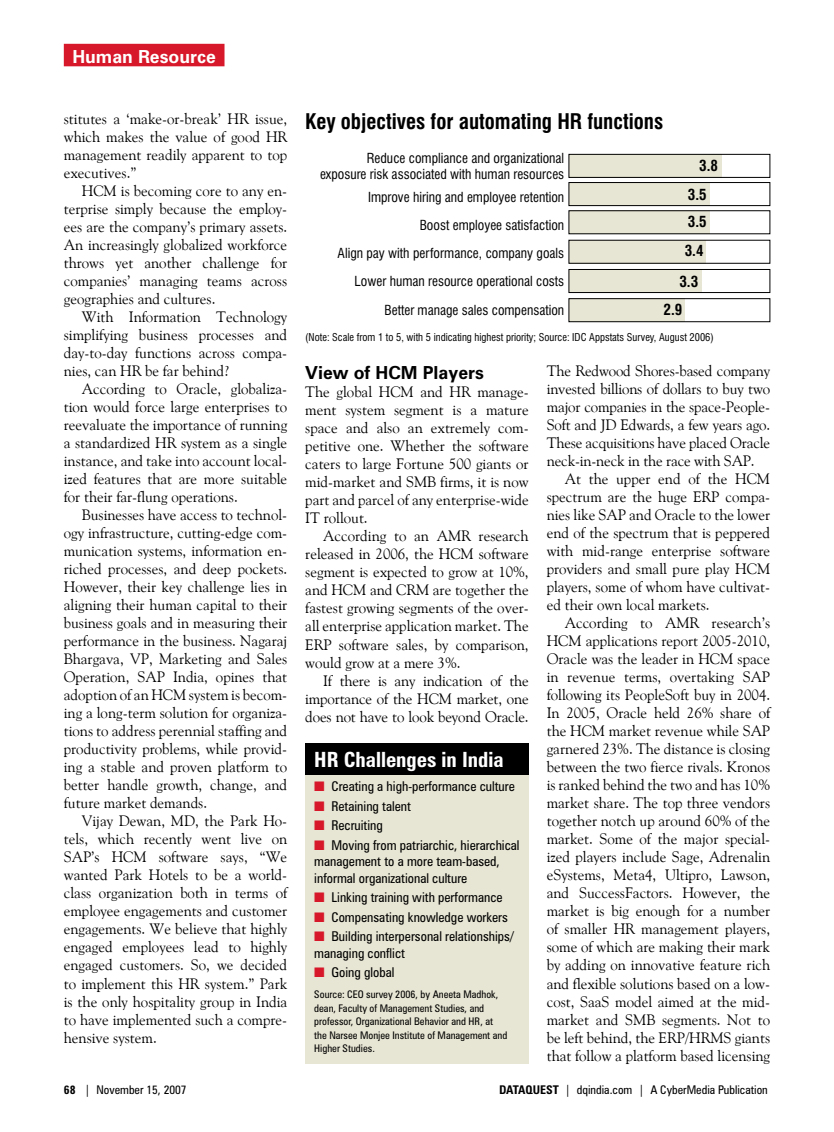
<style>
.page{position:relative;width:834px;height:1132px;background:#fff}
.page>*{position:absolute;margin:0;border:0;box-sizing:border-box;transform-origin:0 0}
.t1{font:700 condensed 21px "Swiss 721 BT";color:#000}
.t2{font:700 condensed 21px "Zurich BT";color:#fff}
.t3{font:700 18px "Zurich BT";color:#000}
.t4{font:700 18px "Zurich BT";color:#fff}
.t5{font:15px/18px "Goudy Old Style";color:#000;text-align:justify}
.t6{font:700 condensed 15px/28.3px "Swiss 721 BT";color:#000}
.t7{font:condensed 13.5px/16.5px "Zurich BT";color:#000}
.t8{font:condensed 13.5px/16.5px "Swiss 721 BT";color:#000;text-align:right}
.t9{font:condensed 12px "Zurich BT";color:#000}
.t10{font:condensed 10.5px/13.5px "Zurich BT";color:#000}
.t11{font:condensed 10.5px "Swiss 721 BT";color:#000}
.s1{color:#d7182a}
.s2{font-weight:700}
</style>
<div class="page">
<div style="left:64px;top:44px;width:160px;height:22px;background:#d7182a"></div>
<div style="left:305px;top:742px;width:223px;height:321px;background:#e7e5d3"></div>
<div style="left:305px;top:742px;width:223px;height:32px;background:#000"></div>
<div style="left:569px;top:154px;width:152px;height:23px;background:#e7e5d3"></div>
<div style="left:569px;top:182px;width:140px;height:23px;background:#e7e5d3"></div>
<div style="left:569px;top:211px;width:140px;height:23px;background:#e7e5d3"></div>
<div style="left:569px;top:240px;width:136px;height:23px;background:#e7e5d3"></div>
<div style="left:569px;top:269px;width:132px;height:23px;background:#e7e5d3"></div>
<div style="left:569px;top:298px;width:115px;height:23px;background:#e7e5d3"></div>
<div style="left:568px;top:154px;width:202px;height:24px;border:1px solid #000"></div>
<div style="left:568px;top:182px;width:202px;height:24px;border:1px solid #000"></div>
<div style="left:568px;top:210px;width:202px;height:24px;border:1px solid #000"></div>
<div style="left:568px;top:269px;width:202px;height:24px;border:1px solid #000"></div>
<div style="left:568px;top:298px;width:202px;height:24px;border:1px solid #000"></div>
<p class="t4" style="left:72px;top:45px;width:145px">Human Resource</p>
<p class="t5" style="left:64px;top:109px;width:225px">stitutes a ‘make-or-break’ HR issue, which makes the value of good HR management readily apparent to top executives.”</p>
<p class="t5" style="left:64px;top:181px;width:225px;text-indent:18px">HCM is becoming core to any en&shy;terprise simply because the employ&shy;ees are the company’s primary assets.<br>An increasingly globalized workforce throws yet another challenge for companies’ managing teams across geographies and cultures.</p>
<p class="t5" style="left:64px;top:307px;width:225px;text-indent:18px">With Information Technology simplifying business processes and day-to-day functions across compa&shy;nies, can HR be far behind?</p>
<p class="t5" style="left:64px;top:379px;width:225px;text-indent:18px">According to Oracle, globaliza&shy;tion would force large enterprises to reevaluate the importance of running a standardized HR system as a single instance, and take into account local&shy;ized features that are more suitable for their far-flung operations.</p>
<p class="t5" style="left:64px;top:505px;width:225px;text-indent:18px">Businesses have access to technol&shy;ogy infrastructure, cutting-edge com&shy;munication systems, information en&shy;riched processes, and deep pockets.<br>However, their key challenge lies in aligning their human capital to their business goals and in measuring their performance in the business. Nagaraj Bhargava, VP, Marketing and Sales Operation, SAP India, opines that adoption of an HCM system is becom&shy;ing a long-term solution for organiza&shy;tions to address perennial staffing and productivity problems, while provid&shy;ing a stable and proven platform to better handle growth, change, and future market demands.</p>
<p class="t5" style="left:64px;top:811px;width:225px;text-indent:18px">Vijay Dewan, MD, the Park Ho&shy;tels, which recently went live on SAP’s HCM software says, “We wanted Park Hotels to be a world&shy;class organization both in terms of employee engagements and customer engagements. We believe that highly engaged employees lead to highly engaged customers. So, we decided to implement this HR system.” Park is the only hospitality group in India to have implemented such a compre&shy;hensive system.</p>
<h1 class="t1" style="left:305px;top:109px;width:359px">Key objectives for automating HR functions</h1>
<p class="t8" style="left:320px;top:149px;width:246px">Reduce compliance and organizational exposure risk associated with human resources</p>
<p class="t8" style="left:368px;top:184px;width:198px;line-height:27.2px">Improve hiring and employee retention<br>Boost employee satisfaction</p>
<p class="t8" style="left:337px;top:239px;width:228px;line-height:27.6px">Align pay with performance, company goals<br>Lower human resource operational costs</p>
<p class="t8" style="left:384px;top:301px;width:181px">Better manage sales compensation</p>
<p class="t6" style="left:687px;top:152px;width:32px;text-indent:11px">3.8<br>3.5</p>
<p class="t6" style="left:687px;top:207px;width:20px">3.5</p>
<p class="t6" style="left:679px;top:236px;width:26px;line-height:30.2px;text-align:center">3.4<br>3.3</p>
<p class="t6" style="left:663px;top:295px;width:20px">2.9</p>
<p class="t11" style="left:305px;top:330px;width:410px">(Note: Scale from 1 to 5, with 5 indicating highest priority; Source: IDC Appstats Survey, August 2006)</p>
<p class="t3" style="left:305px;top:362px;width:180px">View of HCM Players</p>
<p class="t5" style="left:305px;top:383px;width:225px">The global HCM and HR manage&shy;ment system segment is a mature space and also an extremely com&shy;petitive one. Whether the software caters to large Fortune 500 giants or mid-market and SMB firms, it is now part and parcel of any enterprise-wide IT rollout.</p>
<p class="t5" style="left:305px;top:527px;width:225px;text-indent:18px">According to an AMR research released in 2006, the HCM software segment is expected to grow at 10%, and HCM and CRM are together the fastest growing segments of the over&shy;all enterprise application market. The ERP software sales, by comparison, would grow at a mere 3%.</p>
<p class="t5" style="left:305px;top:671px;width:225px;text-indent:18px">If there is any indication of the importance of the HCM market, one does not have to look beyond Oracle.</p>
<h1 class="t2" style="left:314px;top:746px;width:191px">HR Challenges in India</h1>
<p class="t7" style="left:314px;top:777px;width:202px"><span class="s1">■</span> Creating a high-performance culture</p>
<p class="t7" style="left:314px;top:797px;width:98px"><span class="s1">■</span> Retaining talent</p>
<p class="t7" style="left:314px;top:816px;width:70px"><span class="s1">■</span> Recruiting</p>
<p class="t7" style="left:314px;top:836px;width:207px"><span class="s1">■</span> Moving from patriarchic, hierarchical management to a more team-based, informal organizational culture</p>
<p class="t7" style="left:314px;top:888px;width:190px"><span class="s1">■</span> Linking training with performance</p>
<p class="t7" style="left:314px;top:908px;width:195px"><span class="s1">■</span> Compensating knowledge workers</p>
<p class="t7" style="left:314px;top:927px;width:201px"><span class="s1">■</span> Building interpersonal relationships/ managing conflict</p>
<p class="t7" style="left:314px;top:963px;width:82px"><span class="s1">■</span> Going global</p>
<p class="t10" style="left:314px;top:987px;width:194px">Source: CEO survey 2006, by Aneeta Madhok, dean, Faculty of Management Studies, and professor, Organizational Behavior and HR, at the Narsee Monjee Institute of Management and Higher Studies.</p>
<p class="t5" style="left:546px;top:361px;width:225px">The Redwood Shores-based company invested billions of dollars to buy two major companies in the space-People-Soft and JD Edwards, a few years ago.<br>These acquisitions have placed Oracle neck-in-neck in the race with SAP.</p>
<p class="t5" style="left:546px;top:469px;width:225px;text-indent:18px">At the upper end of the HCM spectrum are the huge ERP compa&shy;nies like SAP and Oracle to the lower end of the spectrum that is peppered with mid-range enterprise software providers and small pure play HCM players, some of whom have cultivat&shy;ed their own local markets.</p>
<p class="t5" style="left:546px;top:613px;width:225px;text-indent:18px">According to AMR research’s HCM applications report 2005-2010, Oracle was the leader in HCM space in revenue terms, overtaking SAP following its PeopleSoft buy in 2004.<br>In 2005, Oracle held 26% share of the HCM market revenue while SAP garnered 23%. The distance is closing between the two fierce rivals. Kronos is ranked behind the two and has 10% market share. The top three vendors together notch up around 60% of the market. Some of the major special&shy;ized players include Sage, Adrenalin eSystems, Meta4, Ultipro, Lawson, and SuccessFactors. However, the market is big enough for a number of smaller HR management players, some of which are making their mark by adding on innovative feature rich and flexible solutions based on a low&shy;cost, SaaS model aimed at the mid&shy;market and SMB segments. Not to be left behind, the ERP/HRMS giants that follow a platform based licensing</p>
<p class="t9" style="left:64px;top:1081px;width:124px"><span class="s2">68</span> | November 15, 2007</p>
<p class="t9" style="left:499px;top:1081px;width:270px"><span class="s2">DATAQUEST</span> | dqindia.com | A CyberMedia Publication</p>
</div>
